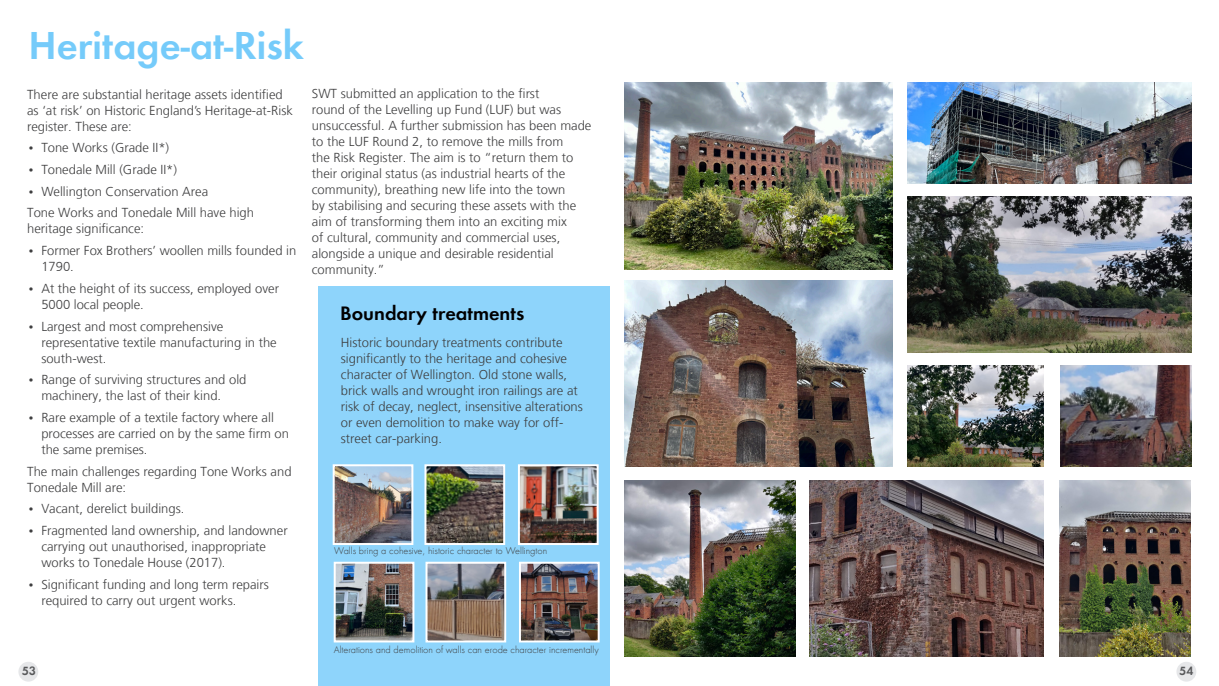
<style>
.page{position:relative;width:1219px;height:686px;background:#fff}
.page>*{position:absolute;margin:0;border:0;box-sizing:border-box;transform-origin:0 0}
.A3_-_SECTION_HEADING{font:700 36px "Allies Morrison Futura ND";color:#75cbfa}
.A3_-_SECTION_HEADING-2{font:700 18px "Allies Morrison Futura ND";color:#000001}
.B1_-_BODY_TEXT{font:300 13px/16px "Frutiger LT";color:#3e3e3f}
.t1{font:700 11px "Allies Morrison Futura ND";color:#57585a}
.C2_-_PHOTO_CAPTIONS{font:9px "Allies Morrison Futura ND";color:#3e3e3f}
.s1{font-family:"Allies Morrison Serifa ND";font-weight:400;font-size:11px}
</style>
<div class="page">
<div style="left:1176px;top:661px;width:20px;height:20px;background:#e6e7e9;border-radius:50%"></div>
<div style="left:18px;top:661px;width:20px;height:20px;background:#e6e7e9;border-radius:50%"></div>
<img style="left:907px;top:82px;width:284px;height:101px">
<img style="left:625px;top:82px;width:268px;height:187px">
<img style="left:809px;top:481px;width:235px;height:175px">
<img style="left:907px;top:196px;width:284px;height:156px">
<img style="left:625px;top:281px;width:268px;height:186px">
<img style="left:624px;top:481px;width:171px;height:175px">
<img style="left:907px;top:365px;width:137px;height:101px">
<img style="left:1060px;top:365px;width:131px;height:101px">
<img style="left:1060px;top:481px;width:131px;height:175px">
<div style="left:318px;top:286px;width:291px;height:400px;background:#8ed4fb"></div>
<img style="left:336px;top:467px;width:74px;height:75px">
<div style="left:333px;top:464px;width:80px;height:81px;border:2px solid #fff"></div>
<img style="left:427px;top:467px;width:75px;height:75px">
<div style="left:424px;top:464px;width:81px;height:81px;border:2px solid #fff"></div>
<img style="left:521px;top:467px;width:75px;height:75px">
<div style="left:518px;top:464px;width:81px;height:81px;border:2px solid #fff"></div>
<img style="left:337px;top:564px;width:74px;height:75px">
<div style="left:334px;top:561px;width:80px;height:81px;border:2px solid #fff"></div>
<img style="left:428px;top:564px;width:75px;height:75px">
<div style="left:425px;top:561px;width:81px;height:81px;border:2px solid #fff"></div>
<img style="left:522px;top:564px;width:75px;height:75px">
<div style="left:519px;top:561px;width:81px;height:81px;border:2px solid #fff"></div>
<svg style="left:559px;top:636px;width:11px;height:2px"></svg>
<p class="A3_-_SECTION_HEADING" style="left:28px;top:21px;width:277px">Heritage-at-Risk</p>
<p class="B1_-_BODY_TEXT" style="left:27px;top:86px;width:267px">There are substantial heritage assets identified as ‘at risk’ on Historic England’s Heritage-at-Risk register. These are:</p>
<p class="B1_-_BODY_TEXT" style="left:27px;top:140px;width:144px"><span class="s1">•</span> Tone Works (Grade II*)</p>
<p class="B1_-_BODY_TEXT" style="left:27px;top:162px;width:151px"><span class="s1">•</span> Tonedale Mill (Grade II*)</p>
<p class="B1_-_BODY_TEXT" style="left:27px;top:183px;width:183px"><span class="s1">•</span> Wellington Conservation Area</p>
<p class="B1_-_BODY_TEXT" style="left:27px;top:205px;width:228px">Tone Works and Tonedale Mill have high heritage significance:</p>
<p class="B1_-_BODY_TEXT" style="left:41px;top:243px;width:256px;text-indent:-14px"><span class="s1">•</span> Former Fox Brothers’ woollen mills founded in<br>1790.</p>
<p class="B1_-_BODY_TEXT" style="left:41px;top:280px;width:239px;text-indent:-14px"><span class="s1">•</span> At the height of its success, employed over<br>5000 local people.</p>
<p class="B1_-_BODY_TEXT" style="left:41px;top:318px;width:237px;text-indent:-14px"><span class="s1">•</span> Largest and most comprehensive representative textile manufacturing in the south-west.</p>
<p class="B1_-_BODY_TEXT" style="left:41px;top:372px;width:207px;text-indent:-14px"><span class="s1">•</span> Range of surviving structures and old machinery, the last of their kind.</p>
<p class="B1_-_BODY_TEXT" style="left:41px;top:409px;width:249px;text-indent:-14px"><span class="s1">•</span> Rare example of a textile factory where all processes are carried on by the same firm on the same premises.</p>
<p class="B1_-_BODY_TEXT" style="left:27px;top:463px;width:266px">The main challenges regarding Tone Works and<br>Tonedale Mill are:</p>
<p class="B1_-_BODY_TEXT" style="left:27px;top:501px;width:159px"><span class="s1">•</span> Vacant, derelict buildings.</p>
<p class="B1_-_BODY_TEXT" style="left:41px;top:522px;width:248px;text-indent:-14px"><span class="s1">•</span> Fragmented land ownership, and landowner carrying out unauthorised, inappropriate works to Tonedale House (2017).</p>
<p class="B1_-_BODY_TEXT" style="left:41px;top:576px;width:229px;text-indent:-14px"><span class="s1">•</span> Significant funding and long term repairs required to carry out urgent works.</p>
<p class="B1_-_BODY_TEXT" style="left:312px;top:85px;width:281px">SWT submitted an application to the first<br>round of the Levelling up Fund (LUF) but was unsuccessful. A further submission has been made to the LUF Round 2, to remove the mills from<br>the Risk Register. The aim is to “return them to their original status (as industrial hearts of the community), breathing new life into the town<br>by stabilising and securing these assets with the aim of transforming them into an exciting mix<br>of cultural, community and commercial uses, alongside a unique and desirable residential community.”</p>
<p class="A3_-_SECTION_HEADING-2" style="left:340px;top:301px;width:186px">Boundary treatments</p>
<p class="B1_-_BODY_TEXT" style="left:341px;top:335px;width:243px">Historic boundary treatments contribute significantly to the heritage and cohesive character of Wellington. Old stone walls, brick walls and wrought iron railings are at risk of decay, neglect, insensitive alterations or even demolition to make way for off&shy;street car-parking.</p>
<p class="C2_-_PHOTO_CAPTIONS" style="left:334px;top:545px;width:215px">Walls bring a cohesive, historic character to Wellington</p>
<p class="C2_-_PHOTO_CAPTIONS" style="left:334px;top:644px;width:267px">Alterations and demolition of walls can erode character incrementally</p>
<p class="t1" style="left:22px;top:663px;width:15px">53</p>
<p class="t1" style="left:1180px;top:663px;width:15px">54</p>
</div>
